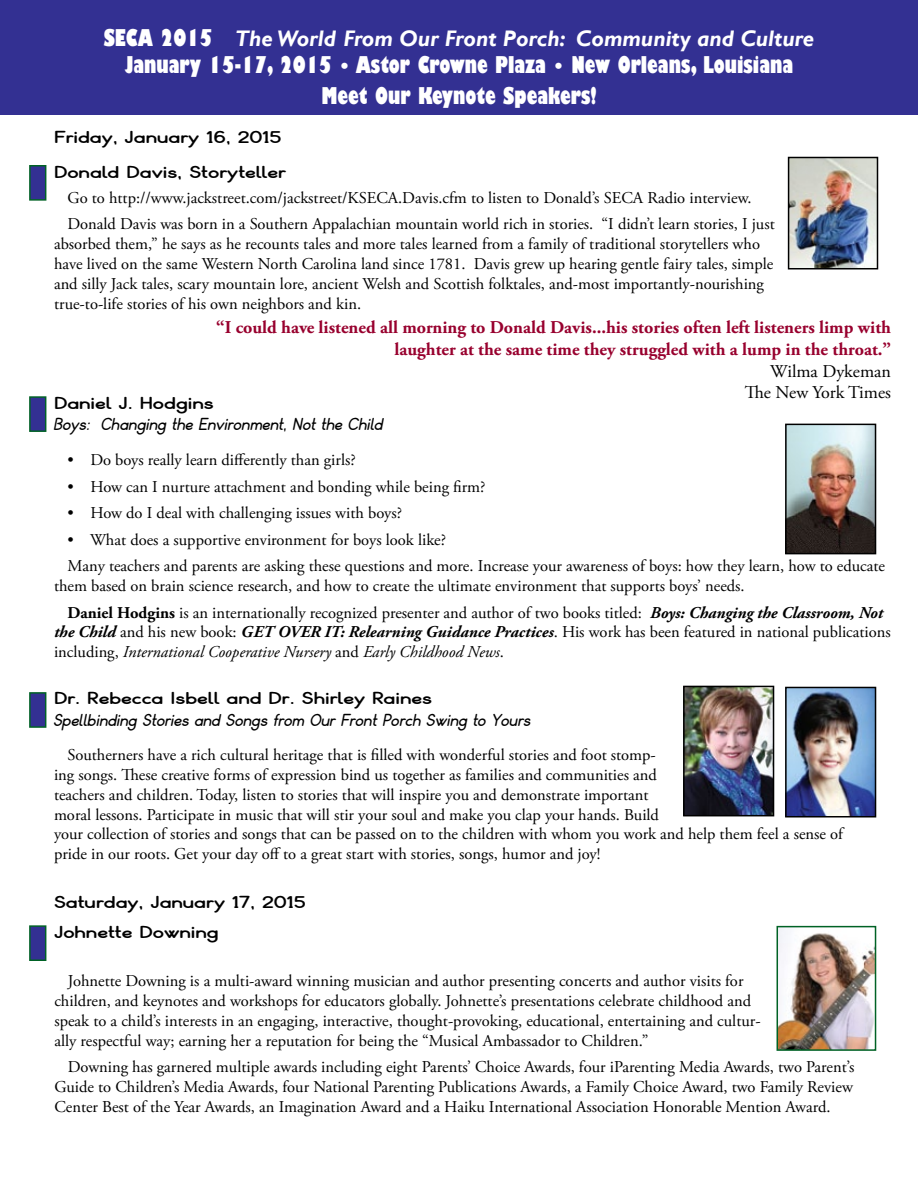
<style>
.page{position:relative;width:918px;height:1188px;background:#fff}
.page>*{position:absolute;margin:0;border:0;box-sizing:border-box;transform-origin:0 0}
.t1{font:800 condensed 22.5px/27px "Gill Sans";color:#fff;text-align:center}
.t2{font:700 18px/21.6px "Adobe Garamond Pro";color:#98002e;text-align:right}
.t3{font:700 expanded 18px/34.7px "Zadoka";color:#000}
.t4{font:italic 18px "Zadoka";color:#000}
.t5{font:18px/21.6px "Adobe Garamond Pro";color:#000;text-align:right}
.t6{font:16.5px/19.8px "Adobe Garamond Pro";color:#000}
.s1{font-weight:700;font-style:italic;font-stretch:normal}
.s2{font-family:"Adobe Garamond Pro";font-weight:400;font-stretch:normal}
.s3{font-weight:700}
.s4{font-weight:700;font-style:italic}
.s5{font-style:italic}
</style>
<div class="page">
<div style="left:0;top:0;width:918px;height:114px;background:#333092"></div>
<img style="left:791px;top:160px;width:84px;height:106px">
<div style="left:788px;top:157px;width:90px;height:112px;border:2px solid #000"></div>
<div style="left:29px;top:165px;width:17px;height:36px;background:#333092;border:2px solid #006225"></div>
<div style="left:29px;top:396px;width:17px;height:36px;background:#333092;border:2px solid #006225"></div>
<img style="left:788px;top:427px;width:85px;height:124px">
<div style="left:785px;top:424px;width:91px;height:130px;border:2px solid #000"></div>
<img style="left:686px;top:689px;width:85px;height:124px">
<div style="left:683px;top:686px;width:91px;height:130px;border:2px solid #000"></div>
<img style="left:788px;top:690px;width:85px;height:125px">
<div style="left:785px;top:687px;width:91px;height:131px;border:2px solid #000"></div>
<div style="left:29px;top:692px;width:17px;height:36px;background:#333092;border:2px solid #006225"></div>
<div style="left:29px;top:925px;width:17px;height:36px;background:#333092;border:2px solid #006225"></div>
<img style="left:780px;top:929px;width:93px;height:119px">
<div style="left:777px;top:926px;width:99px;height:125px;border:2px solid #006225"></div>
<h1 class="t1" style="left:104px;top:26px;width:712px">SECA 2015 <span class="s1">The World From Our Front Porch: Community and Culture<br></span>January 15-17, 2015 <span class="s2">•</span> Astor Crowne Plaza <span class="s2">•</span> New Orleans, Louisiana</h1>
<h1 class="t1" style="left:321px;top:83px;width:277px">Meet Our Keynote Speakers!</h1>
<p class="t3" style="left:54px;top:120px;width:234px">Friday, January 16, 2015<br>Donald Davis, Storyteller</p>
<p class="t6" style="left:68px;top:185px;width:709px;line-height:26.5px">Go to http://www.jackstreet.com/jackstreet/KSECA.Davis.cfm to listen to Donald’s SECA Radio interview.<br>Donald Davis was born in a Southern Appalachian mountain world rich in stories. “I didn’t learn stories, I just</p>
<p class="t6" style="left:54px;top:235px;width:721px">absorbed them,” he says as he recounts tales and more tales learned from a family of traditional storytellers who have lived on the same Western North Carolina land since 1781. Davis grew up hearing gentle fairy tales, simple and silly Jack tales, scary mountain lore, ancient Welsh and Scottish folktales, and-most importantly-nourishing true-to-life stories of his own neighbors and kin.</p>
<p class="t2" style="left:216px;top:317px;width:676px">“I could have listened all morning to Donald Davis...his stories often left listeners limp with laughter at the same time they struggled with a lump in the throat.”</p>
<p class="t5" style="left:745px;top:361px;width:148px">Wilma Dykeman<br>The New York Times</p>
<p class="t3" style="left:54px;top:385px;width:161px">Daniel J. Hodgins</p>
<p class="t4" style="left:54px;top:414px;width:331px">Boys: Changing the Environment, Not the Child</p>
<p class="t6" style="left:68px;top:450px;width:290px">• Do boys really learn differently than girls?</p>
<p class="t6" style="left:68px;top:477px;width:420px">• How can I nurture attachment and bonding while being firm?</p>
<p class="t6" style="left:68px;top:504px;width:336px">• How do I deal with challenging issues with boys?</p>
<p class="t6" style="left:68px;top:527px;width:819px;line-height:26.5px">• What does a supportive environment for boys look like?<br>Many teachers and parents are asking these questions and more. Increase your awareness of boys: how they learn, how to educate</p>
<p class="t6" style="left:68px;top:573px;width:817px;line-height:26.5px;text-indent:-13px">them based on brain science research, and how to create the ultimate environment that supports boys’ needs.<br><span class="s3">Daniel Hodgins</span> is an internationally recognized presenter and author of two books titled: <span class="s4">Boys: Changing the Classroom, Not</span></p>
<p class="t6" style="left:54px;top:623px;width:838px"><span class="s4">the Child</span> and his new book: <span class="s4">GET OVER IT: Relearning Guidance Practices</span>. His work has been featured in national publications including, <span class="s5">International Cooperative Nursery</span> and <span class="s5">Early Childhood News</span>.</p>
<p class="t3" style="left:54px;top:681px;width:380px">Dr. Rebecca Isbell and Dr. Shirley Raines</p>
<p class="t4" style="left:54px;top:710px;width:479px">Spellbinding Stories and Songs from Our Front Porch Swing to Yours</p>
<p class="t6" style="left:54px;top:746px;width:790px;text-indent:13px">Southerners have a rich cultural heritage that is filled with wonderful stories and foot stomp-<br>ing songs. These creative forms of expression bind us together as families and communities and<br>teachers and children. Today, listen to stories that will inspire you and demonstrate important<br>moral lessons. Participate in music that will stir your soul and make you clap your hands. Build<br>your collection of stories and songs that can be passed on to the children with whom you work and help them feel a sense of pride in our roots. Get your day off to a great start with stories, songs, humor and joy!</p>
<p class="t3" style="left:54px;top:884px;width:254px">Saturday, January 17, 2015</p>
<p class="t3" style="left:54px;top:915px;width:166px">Johnette Downing</p>
<p class="t6" style="left:54px;top:972px;width:708px;text-indent:13px">Johnette Downing is a multi-award winning musician and author presenting concerts and author visits for children, and keynotes and workshops for educators globally. Johnette’s presentations celebrate childhood and speak to a child’s interests in an engaging, interactive, thought-provoking, educational, entertaining and cultur&shy;ally respectful way; earning her a reputation for being the “Musical Ambassador to Children.”</p>
<p class="t6" style="left:54px;top:1058px;width:802px;text-align:justify;text-indent:13px">Downing has garnered multiple awards including eight Parents’ Choice Awards, four iParenting Media Awards, two Parent’s Guide to Children’s Media Awards, four National Parenting Publications Awards, a Family Choice Award, two Family Review Center Best of the Year Awards, an Imagination Award and a Haiku International Association Honorable Mention Award.</p>
</div>
